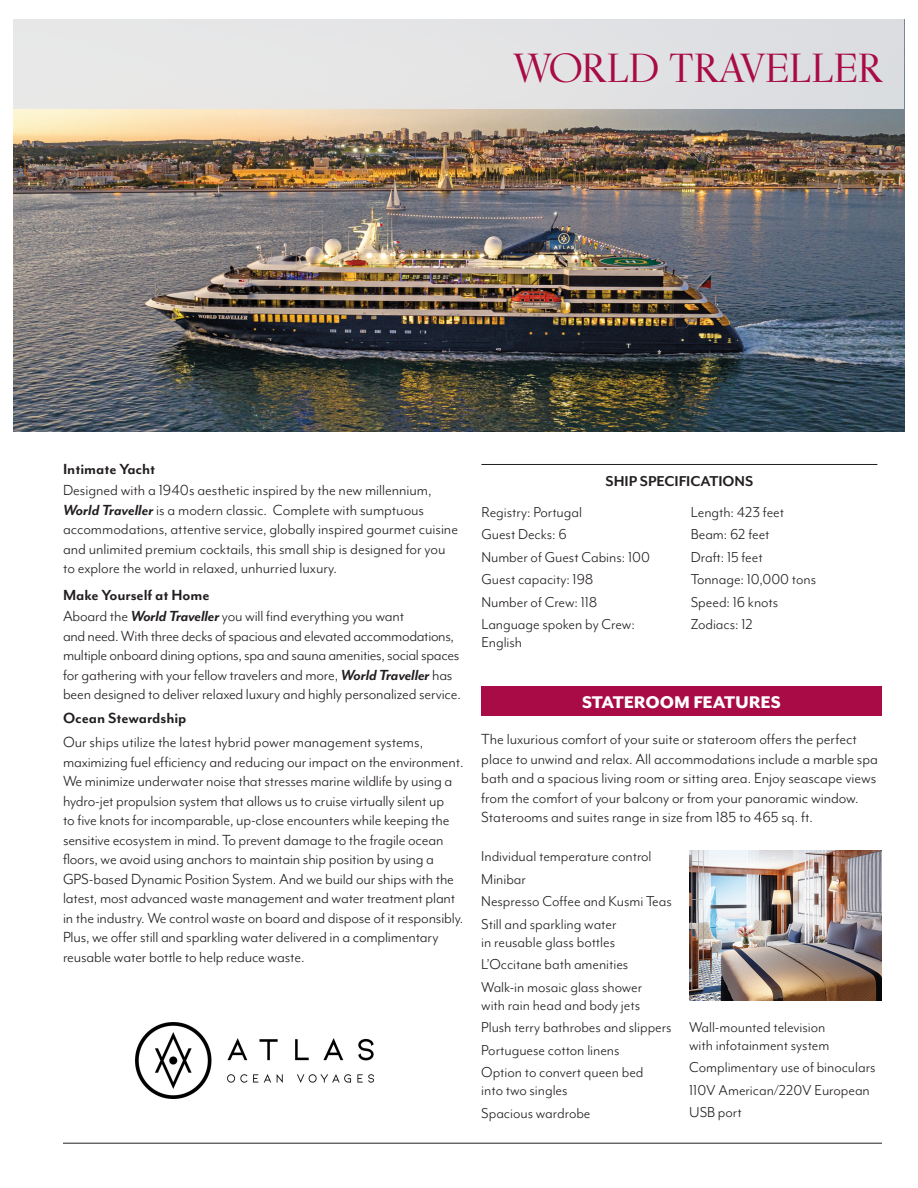
<style>
.page{position:relative;width:918px;height:1188px;background:#fff}
.page>*{position:absolute;margin:0;border:0;box-sizing:border-box;transform-origin:0 0}
.Program_Title{font:500 40.5px "Kumlien Pro";letter-spacing:-.01em;color:#a80b45}
.t1{font:800 19.5px "Mr Eaves Mod OT";letter-spacing:-.005em;color:#fff}
.ship_descrition_copy{font:16.8px/19.5px "Mr Eaves Mod OT";letter-spacing:-.01em;color:#231f20}
.Ship_Description_subheads{font:700 16.8px "Mr Eaves Mod OT";letter-spacing:-.005em;color:#231f20}
.ship_descrition_copy-2{font:700 16.8px "Mr Eaves Mod OT";letter-spacing:-.005em;color:#231f20}
.ship_spec_copy{font:16.5px/18px "Mr Eaves Mod OT";letter-spacing:-.005em;color:#231f20}
.Ship_Section_head{font:700 16.5px "Mr Eaves Mod OT";letter-spacing:-.005em;color:#231f20}
.s1{font-weight:700;font-style:italic}
</style>
<div class="page">
<img style="left:14px;top:109px;width:890px;height:323px">
<div style="left:481px;top:687px;width:401px;height:29px;background:#a80b45"></div>
<hr style="left:63px;top:1143px;width:819px;height:1px;background:#231f20">
<div style="left:14px;top:19px;width:890px;height:90px;background:#e6e7e9"></div>
<hr style="left:481px;top:464px;width:396px;height:1px;background:#231f20">
<img style="left:135px;top:1022px;width:238px;height:77px">
<img style="left:689px;top:850px;width:193px;height:150px">
<p class="Program_Title" style="left:514px;top:43px;width:370px">WORLD TRAVELLER</p>
<p class="Ship_Description_subheads" style="left:63px;top:460px;width:94px">Intimate Yacht</p>
<p class="ship_descrition_copy" style="left:63px;top:480px;width:397px">Designed with a 1940s aesthetic inspired by the new millennium, <span class="s1">World Traveller</span> is a modern classic. Complete with sumptuous accommodations, attentive service, globally inspired gourmet cuisine and unlimited premium cocktails, this small ship is designed for you to explore the world in relaxed, unhurried luxury.</p>
<p class="Ship_Description_subheads" style="left:63px;top:586px;width:148px">Make Yourself at Home</p>
<p class="ship_descrition_copy" style="left:63px;top:606px;width:400px">Aboard the <span class="s1">World Traveller</span> you will find everything you want<br>and need. With three decks of spacious and elevated accommodations, multiple onboard dining options, spa and sauna amenities, social spaces for gathering with your fellow travelers and more, <span class="s1">World Traveller</span> has been designed to deliver relaxed luxury and highly personalized service.</p>
<p class="ship_descrition_copy-2" style="left:63px;top:709px;width:125px">Ocean Stewardship</p>
<p class="ship_descrition_copy" style="left:63px;top:732px;width:402px">Our ships utilize the latest hybrid power management systems, maximizing fuel efficiency and reducing our impact on the environment.<br>We minimize underwater noise that stresses marine wildlife by using a hydro-jet propulsion system that allows us to cruise virtually silent up<br>to five knots for incomparable, up-close encounters while keeping the sensitive ecosystem in mind. To prevent damage to the fragile ocean floors, we avoid using anchors to maintain ship position by using a GPS-based Dynamic Position System. And we build our ships with the latest, most advanced waste management and water treatment plant in the industry. We control waste on board and dispose of it responsibly.<br>Plus, we offer still and sparkling water delivered in a complimentary reusable water bottle to help reduce waste.</p>
<p class="Ship_Section_head" style="left:606px;top:472px;width:149px">SHIP SPECIFICATIONS</p>
<p class="ship_spec_copy" style="left:481px;top:503px;width:102px">Registry: Portugal</p>
<p class="ship_spec_copy" style="left:481px;top:525px;width:87px">Guest Decks: 6</p>
<p class="ship_spec_copy" style="left:481px;top:548px;width:170px">Number of Guest Cabins: 100</p>
<p class="ship_spec_copy" style="left:481px;top:570px;width:114px">Guest capacity: 198</p>
<p class="ship_spec_copy" style="left:481px;top:593px;width:118px">Number of Crew: 118</p>
<p class="ship_spec_copy" style="left:481px;top:615px;width:155px">Language spoken by Crew:<br>English</p>
<p class="ship_spec_copy" style="left:691px;top:503px;width:95px">Length: 423 feet</p>
<p class="ship_spec_copy" style="left:691px;top:525px;width:80px">Beam: 62 feet</p>
<p class="ship_spec_copy" style="left:691px;top:548px;width:73px">Draft: 15 feet</p>
<p class="ship_spec_copy" style="left:691px;top:570px;width:127px">Tonnage: 10,000 tons</p>
<p class="ship_spec_copy" style="left:691px;top:593px;width:89px">Speed: 16 knots</p>
<p class="ship_spec_copy" style="left:691px;top:615px;width:63px">Zodiacs: 12</p>
<p class="t1" style="left:582px;top:691px;width:200px">STATEROOM FEATURES</p>
<p class="ship_descrition_copy" style="left:481px;top:730px;width:398px">The luxurious comfort of your suite or stateroom offers the perfect place to unwind and relax. All accommodations include a marble spa bath and a spacious living room or sitting area. Enjoy seascape views from the comfort of your balcony or from your panoramic window.<br>Staterooms and suites range in size from 185 to 465 sq. ft.</p>
<p class="ship_spec_copy" style="left:481px;top:847px;width:172px">Individual temperature control</p>
<p class="ship_spec_copy" style="left:481px;top:870px;width:46px">Minibar</p>
<p class="ship_spec_copy" style="left:481px;top:892px;width:192px">Nespresso Coffee and Kusmi Teas</p>
<p class="ship_spec_copy" style="left:481px;top:915px;width:137px">Still and sparkling water in reusable glass bottles</p>
<p class="ship_spec_copy" style="left:481px;top:955px;width:149px">L’Occitane bath amenities</p>
<p class="ship_spec_copy" style="left:481px;top:978px;width:162px">Walk-in mosaic glass shower with rain head and body jets</p>
<p class="ship_spec_copy" style="left:481px;top:1018px;width:192px">Plush terry bathrobes and slippers</p>
<p class="ship_spec_copy" style="left:481px;top:1041px;width:140px">Portuguese cotton linens</p>
<p class="ship_spec_copy" style="left:481px;top:1063px;width:164px">Option to convert queen bed into two singles</p>
<p class="ship_spec_copy" style="left:481px;top:1104px;width:111px">Spacious wardrobe</p>
<p class="ship_spec_copy" style="left:689px;top:1018px;width:142px">Wall-mounted television with infotainment system</p>
<p class="ship_spec_copy" style="left:689px;top:1058px;width:188px">Complimentary use of binoculars</p>
<p class="ship_spec_copy" style="left:689px;top:1081px;width:182px">110V American/220V European</p>
<p class="ship_spec_copy" style="left:689px;top:1103px;width:54px">USB port</p>
</div>
